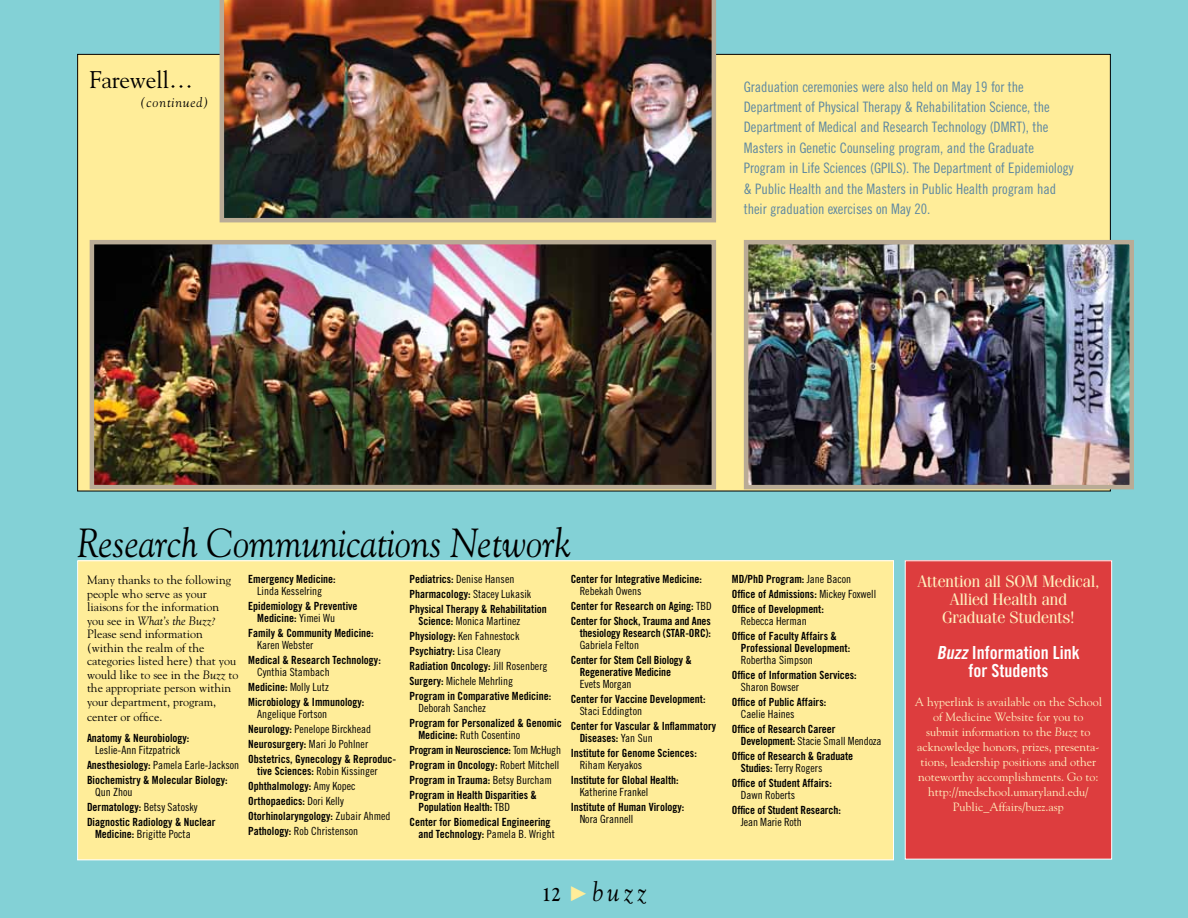
<style>
.page{position:relative;width:1188px;height:918px;background:#83d1d6}
.page>*{position:absolute;margin:0;border:0;box-sizing:border-box;transform-origin:0 0}
.t1{font:italic 40.5px "Goudy";color:#000;scale:.9 1}
.t2{font:italic 27px "Goudy";color:#000;scale:.9 1}
.t3{font:24px "Goudy";letter-spacing:-.01em;color:#000}
.t4{font:18px/18.8px "Trade Gothic Bold Cond Twenty";color:#fff;text-align:center}
.t5{font:16.5px/18px "Fenice IT Cby BT";color:#ffefbd;text-align:center}
.t6{font:14.4px/20.4px "Trade Gothic Cond Eighteen";letter-spacing:-.005em;color:#5d87a1}
.t7{font:italic 13.5px "Goudy";letter-spacing:.06em;color:#000}
.t8{font:12px/13.5px "Goudy";color:#000}
.t9{font:12px/15px "Goudy";color:#ffefbd;text-align:center}
.t10{font:11.25px/15px "Trade Gothic Bold Cond Twenty";color:#000}
.t11{font:11.25px/15px "Trade Gothic Cond Eighteen";color:#000}
.s1{font-style:italic}
.s2{font-family:"Trade Gothic Bold Cond Twenty"}
.s3{font-family:"Trade Gothic Cond Eighteen"}
.s4{font-weight:700;font-style:normal;font-size:19.5px}
</style>
<div class="page">
<div style="left:78px;top:54px;width:1032px;height:437px;background:#ffed99"></div>
<div style="left:905px;top:561px;width:207px;height:298px;background:#dd3d3e"></div>
<div style="left:905px;top:560px;width:207px;height:300px;border:1px solid #fff"></div>
<div style="left:78px;top:561px;width:816px;height:299px;background:#ffed99"></div>
<img style="left:95px;top:245px;width:616px;height:239px">
<div style="left:90px;top:240px;width:626px;height:249px;border:4px solid #b9ab96"></div>
<img style="left:749px;top:245px;width:380px;height:239px">
<div style="left:744px;top:240px;width:390px;height:249px;border:4px solid #b9ab96"></div>
<img style="left:220px;top:0;width:496px;height:222px">
<h3 class="t3" style="left:90px;top:65px;width:105px">Farewell…</h3>
<p class="t7" style="left:141px;top:94px;width:70px">(continued)</p>
<p class="t6" style="left:744px;top:76px;width:331px">Graduation ceremonies were also held on May 19 for the Department of Physical Therapy &amp; Rehabilitation Science, the Department of Medical and Research Technology (DMRT), the Masters in Genetic Counseling program, and the Graduate Program in Life Sciences (GPILS). The Department of Epidemiology &amp; Public Health and the Masters in Public Health program had their graduation exercises on May 20.</p>
<h1 class="t1" style="left:77px;top:518px;width:550px">Research Communications Network</h1>
<p class="t8" style="left:87px;top:573px;width:153px">Many thanks to the following people who serve as your liaisons for the information you see in <span class="s1">What’s the Buzz?<br></span>Please send information (within the realm of the categories listed here) that you would like to see in the <span class="s1">Buzz</span> to the appropriate person within your department, program,</p>
<p class="t8" style="left:87px;top:709px;width:77px">center or office.</p>
<p class="t10" style="left:87px;top:730px;width:104px">Anatomy &amp; Neurobiology:</p>
<p class="t11" style="left:87px;top:742px;width:154px;text-indent:8px">Leslie-Ann Fitzpatrick<br><span class="s2">Anesthesiology:</span> Pamela Earle-Jackson</p>
<p class="t10" style="left:87px;top:772px;width:142px">Biochemistry &amp; Molecular Biology:</p>
<p class="t11" style="left:95px;top:784px;width:39px">Qun Zhou</p>
<p class="t10" style="left:87px;top:799px;width:130px">Dermatology: <span class="s3">Betsy Satosky<br></span>Diagnostic Radiology &amp; Nuclear</p>
<p class="t11" style="left:95px;top:826px;width:97px"><span class="s2">Medicine:</span> Brigitte Pocta</p>
<p class="t10" style="left:248px;top:572px;width:89px">Emergency Medicine:</p>
<p class="t11" style="left:257px;top:584px;width:66px">Linda Kesselring</p>
<p class="t10" style="left:257px;top:600px;width:102px;line-height:12px;text-indent:-9px">Epidemiology &amp; Preventive<br>Medicine: <span class="s3">Yimei Wu</span></p>
<p class="t10" style="left:248px;top:626px;width:127px">Family &amp; Community Medicine:</p>
<p class="t11" style="left:257px;top:638px;width:58px">Karen Webster</p>
<p class="t10" style="left:248px;top:653px;width:134px">Medical &amp; Research Technology:</p>
<p class="t11" style="left:257px;top:665px;width:74px">Cynthia Stambach</p>
<p class="t10" style="left:248px;top:680px;width:118px">Medicine: <span class="s3">Molly Lutz<br></span>Microbiology &amp; Immunology:</p>
<p class="t11" style="left:248px;top:707px;width:125px;text-indent:9px">Angelique Fortson<br><span class="s2">Neurology:</span> Penelope Birckhead</p>
<p class="t10" style="left:248px;top:737px;width:150px">Neurosurgery: <span class="s3">Mari Jo Pohlner<br></span>Obstetrics, Gynecology &amp; Reproduc-</p>
<p class="t11" style="left:257px;top:764px;width:122px"><span class="s2">tive Sciences:</span> Robin Kissinger</p>
<p class="t10" style="left:248px;top:779px;width:144px">Ophthalmology: <span class="s3">Amy Kopec<br></span>Orthopaedics: <span class="s3">Dori Kelly<br></span>Otorhinolaryngology: <span class="s3">Zubair Ahmed</span></p>
<p class="t11" style="left:248px;top:824px;width:111px"><span class="s2">Pathology:</span> Rob Christenson</p>
<p class="t11" style="left:409px;top:572px;width:106px"><span class="s2">Pediatrics:</span> Denise Hansen</p>
<p class="t10" style="left:409px;top:587px;width:139px">Pharmacology: <span class="s3">Stacey Lukasik<br></span>Physical Therapy &amp; Rehabilitation</p>
<p class="t11" style="left:409px;top:614px;width:112px;text-align:right"><span class="s2">Science:</span> Monica Martinez<br><span class="s2">Physiology:</span> Ken Fahnestock</p>
<p class="t10" style="left:409px;top:644px;width:140px">Psychiatry: <span class="s3">Lisa Cleary<br></span>Radiation Oncology: <span class="s3">Jill Rosenberg</span></p>
<p class="t11" style="left:409px;top:674px;width:105px"><span class="s2">Surgery:</span> Michele Mehrling</p>
<p class="t10" style="left:409px;top:689px;width:143px">Program in Comparative Medicine:</p>
<p class="t11" style="left:418px;top:701px;width:69px">Deborah Sanchez</p>
<p class="t10" style="left:409px;top:716px;width:154px">Program for Personalized &amp; Genomic</p>
<p class="t11" style="left:418px;top:728px;width:103px"><span class="s2">Medicine:</span> Ruth Cosentino</p>
<p class="t10" style="left:409px;top:743px;width:153px">Program in Neuroscience: <span class="s3">Tom McHugh </span>Program in Oncology: <span class="s3">Robert Mitchell </span>Program in Trauma: <span class="s3">Betsy Burcham </span>Program in Health Disparities &amp;</p>
<p class="t10" style="left:409px;top:800px;width:143px;text-indent:9px">Population Health: <span class="s3">TBD<br></span>Center for Biomedical Engineering</p>
<p class="t10" style="left:418px;top:827px;width:138px">and Technology: <span class="s3">Pamela B. Wright</span></p>
<p class="t10" style="left:571px;top:572px;width:133px">Center for Integrative Medicine:</p>
<p class="t11" style="left:580px;top:584px;width:63px">Rebekah Owens</p>
<p class="t10" style="left:571px;top:599px;width:143px">Center for Research on Aging: <span class="s3">TBD<br></span>Center for Shock, Trauma and Anes</p>
<p class="t10" style="left:580px;top:626px;width:133px">thesiology Research (STAR-ORC):</p>
<p class="t11" style="left:580px;top:638px;width:61px">Gabriela Felton</p>
<p class="t10" style="left:580px;top:654px;width:114px;line-height:12px;text-indent:-9px">Center for Stem Cell Biology &amp;<br>Regenerative Medicine</p>
<p class="t11" style="left:580px;top:677px;width:53px">Evets Morgan</p>
<p class="t10" style="left:571px;top:692px;width:136px">Center for Vaccine Development:</p>
<p class="t11" style="left:580px;top:704px;width:64px">Staci Eddington</p>
<p class="t10" style="left:580px;top:720px;width:138px;line-height:12px;text-indent:-9px">Center for Vascular &amp; Inflammatory<br>Diseases: <span class="s3">Yan Sun</span></p>
<p class="t10" style="left:571px;top:746px;width:128px">Institute for Genome Sciences:</p>
<p class="t11" style="left:580px;top:758px;width:64px">Riham Keryakos</p>
<p class="t10" style="left:571px;top:773px;width:110px">Institute for Global Health:</p>
<p class="t11" style="left:580px;top:785px;width:70px">Katherine Frankel</p>
<p class="t10" style="left:571px;top:800px;width:115px">Institute of Human Virology:</p>
<p class="t11" style="left:580px;top:812px;width:55px">Nora Grannell</p>
<h2 class="t2" style="left:542px;top:875px;width:117px"><span class="s4">12</span> buzz</h2>
<p class="t10" style="left:732px;top:572px;width:146px">MD/PhD Program: <span class="s3">Jane Bacon<br></span>Office of Admissions: <span class="s3">Mickey Foxwell<br></span>Office of Development:</p>
<p class="t11" style="left:741px;top:614px;width:67px">Rebecca Herman</p>
<p class="t10" style="left:741px;top:630px;width:111px;line-height:12px;text-indent:-9px">Office of Faculty Affairs &amp;<br>Professional Development:</p>
<p class="t11" style="left:741px;top:653px;width:73px">Robertha Simpson</p>
<p class="t10" style="left:732px;top:668px;width:126px">Office of Information Services:</p>
<p class="t11" style="left:741px;top:680px;width:60px">Sharon Bowser</p>
<p class="t10" style="left:732px;top:695px;width:96px">Office of Public Affairs:</p>
<p class="t11" style="left:741px;top:707px;width:55px">Caelie Haines</p>
<p class="t10" style="left:732px;top:722px;width:105px">Office of Research Career</p>
<p class="t11" style="left:741px;top:734px;width:142px"><span class="s2">Development:</span> Stacie Small Mendoza</p>
<p class="t10" style="left:732px;top:749px;width:123px">Office of Research &amp; Graduate</p>
<p class="t11" style="left:741px;top:761px;width:83px"><span class="s2">Studies:</span> Terry Rogers</p>
<p class="t10" style="left:732px;top:776px;width:101px">Office of Student Affairs:</p>
<p class="t11" style="left:741px;top:788px;width:56px">Dawn Roberts</p>
<p class="t10" style="left:732px;top:803px;width:110px">Office of Student Research:</p>
<p class="t11" style="left:741px;top:815px;width:62px">Jean Marie Roth</p>
<h3 class="t5" style="left:917px;top:572px;width:184px">Attention all SOM Medical,<br>Allied Health and<br>Graduate Students!</h3>
<h3 class="t4" style="left:937px;top:643px;width:144px"><span class="s1">Buzz</span>Information Link for Students</h3>
<p class="t9" style="left:915px;top:694px;width:189px">A hyperlink is available on the School of Medicine Website for you to<br>submit information to the <span class="s1">Buzz</span> to acknowledge honors, prizes, presenta&shy;tions, leadership positions and other noteworthy accomplishments. Go to: http://medschool.umaryland.edu/ Public_Affairs/buzz.asp</p>
</div>
